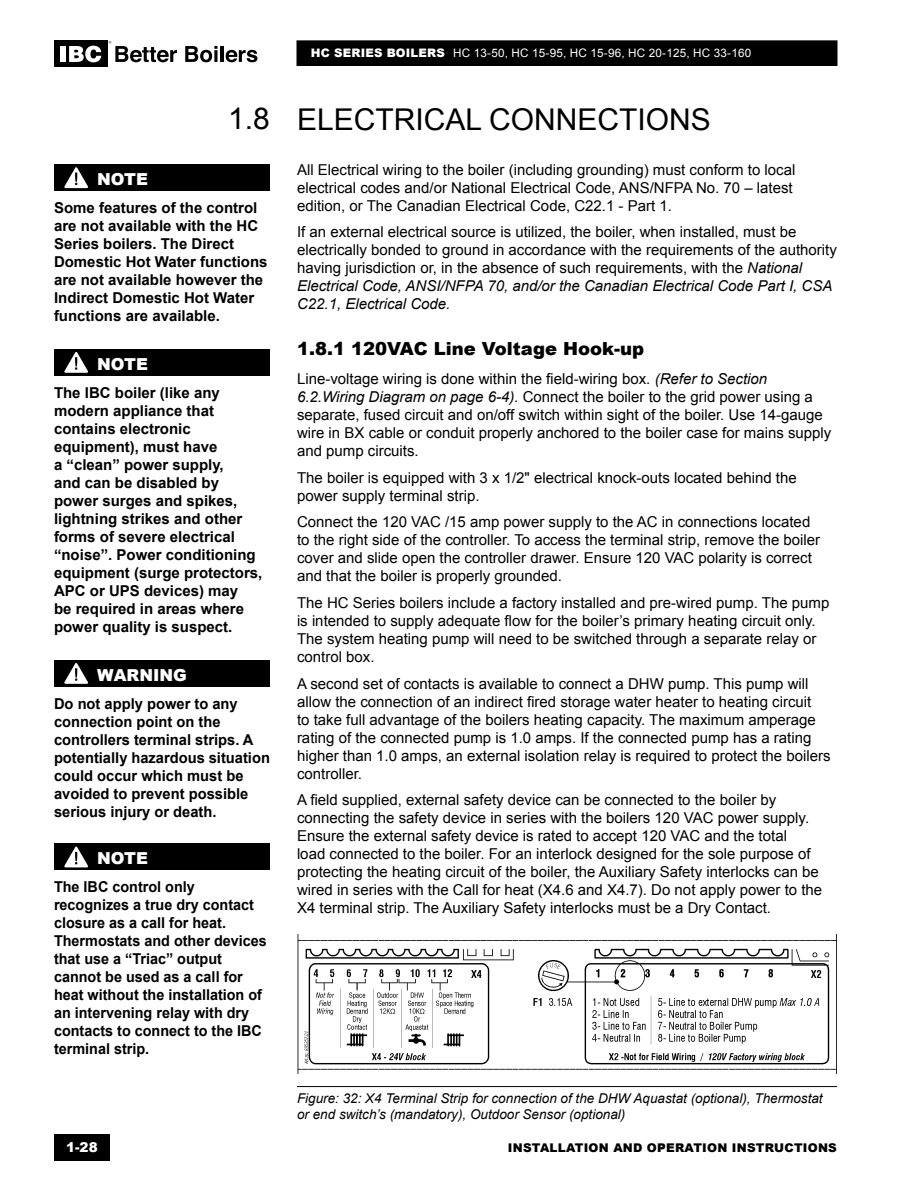
<style>
.page{position:relative;width:918px;height:1188px;background:#fff}
.page>*{position:absolute;margin:0;border:0;box-sizing:border-box;transform-origin:0 0}
.t1{font:30px "Arial";color:#000}
.t2{font:900 18px "Arial";color:#000}
.t3{font:900 16.5px "Arial";color:#fff}
.t4{font:15px/18px "Arial";color:#000}
.t5{font:700 15px/18px "Arial";color:#000}
.t6{font:700 15px/18px "Arial";color:#000;scale:.96 1}
.t7{font:italic 13.5px/16.5px "Arial";color:#000}
.t8{font:900 13.5px "Arial";color:#fff}
.t9{font:900 12px "Arial";letter-spacing:.02em;color:#000}
.t10{font:11.7px "Arial";letter-spacing:.015em;color:#fff}
.s1{font-weight:900}
.s2{font-style:italic}
</style>
<div class="page">
<div style="left:54px;top:1134px;width:56px;height:27px;background:#000"></div>
<div style="left:297px;top:41px;width:540px;height:24px;background:#000"></div>
<div style="left:297px;top:40px;width:540px;height:26px;border:1px solid #000"></div>
<div style="left:54px;top:40px;width:54px;height:28px;background:#000"></div>
<div style="left:61px;top:46px;width:5px;height:16px;background:#fff"></div>
<svg style="left:69px;top:46px;width:32px;height:16px"></svg>
<svg style="left:185px;top:46px;width:32px;height:16px"></svg>
<hr style="left:221px;top:46px;width:3px;height:16px;background:#000">
<svg style="left:226px;top:50px;width:31px;height:12px"></svg>
<svg style="left:109px;top:41px;width:68px;height:21px"></svg>
<div style="left:54px;top:843px;width:216px;height:27px;background:#000"></div>
<svg style="left:64px;top:847px;width:24px;height:20px"></svg>
<div style="left:54px;top:349px;width:216px;height:27px;background:#000"></div>
<svg style="left:64px;top:352px;width:24px;height:21px"></svg>
<div style="left:54px;top:660px;width:216px;height:27px;background:#000"></div>
<svg style="left:64px;top:663px;width:24px;height:21px"></svg>
<hr style="left:297px;top:1086px;width:540px;height:1px;background:#000">
<img style="left:297px;top:935px;width:540px;height:138px">
<div style="left:54px;top:164px;width:216px;height:27px;background:#000"></div>
<svg style="left:64px;top:167px;width:24px;height:21px"></svg>
<h1 class="t1" style="left:228px;top:99px;width:43px">1.8</h1>
<p class="t3" style="left:97px;top:167px;width:52px">NOTE</p>
<p class="t5" style="left:54px;top:199px;width:215px">Some features of the control are not available with the HC<br>Series boilers. The Direct<br>Domestic Hot Water functions are not available however the<br>Indirect Domestic Hot Water functions are available.</p>
<p class="t3" style="left:97px;top:352px;width:52px">NOTE</p>
<p class="t5" style="left:54px;top:384px;width:210px">The IBC boiler (like any modern appliance that contains electronic equipment), must have<br>a “clean” power supply,<br>and can be disabled by power surges and spikes, lightning strikes and other forms of severe electrical “noise”. Power conditioning equipment (surge protectors,<br>APC or UPS devices) may<br>be required in areas where power quality is suspect.</p>
<p class="t3" style="left:97px;top:663px;width:91px">WARNING</p>
<p class="t5" style="left:54px;top:695px;width:218px">Do not apply power to any connection point on the controllers terminal strips. A potentially hazardous situation could occur which must be avoided to prevent possible serious injury or death.</p>
<p class="t3" style="left:97px;top:847px;width:52px">NOTE</p>
<p class="t6" style="left:54px;top:878px;width:223px">The IBC control only recognizes a true dry contact closure as a call for heat.<br>Thermostats and other devices that use a “Triac” output cannot be used as a call for heat without the installation of an intervening relay with dry contacts to connect to the IBC terminal strip.</p>
<p class="t10" style="left:311px;top:46px;width:442px"><span class="s1">HC SERIES BOILERS</span> HC 13-50, HC 15-95, HC 15-96, HC 20-125, HC 33-160</p>
<h1 class="t1" style="left:297px;top:100px;width:415px">ELECTRICAL CONNECTIONS</h1>
<p class="t4" style="left:297px;top:161px;width:500px">All Electrical wiring to the boiler (including grounding) must conform to local electrical codes and/or National Electrical Code, ANS/NFPA No. 70 – latest edition, or The Canadian Electrical Code, C22.1 - Part 1.</p>
<p class="t4" style="left:297px;top:223px;width:541px">If an external electrical source is utilized, the boiler, when installed, must be electrically bonded to ground in accordance with the requirements of the authority having jurisdiction or, in the absence of such requirements, with the <span class="s2">National Electrical Code, ANSI/NFPA 70, and/or the Canadian Electrical Code Part I, CSA C22.1, Electrical Code.</span></p>
<p class="t2" style="left:297px;top:336px;width:349px">1.8.1 120VAC Line Voltage Hook-up</p>
<p class="t4" style="left:297px;top:370px;width:536px">Line-voltage wiring is done within the field-wiring box. <span class="s2">(Refer to Section 6.2.Wiring Diagram on page 6-4).</span> Connect the boiler to the grid power using a separate, fused circuit and on/off switch within sight of the boiler. Use 14-gauge wire in BX cable or conduit properly anchored to the boiler case for mains supply and pump circuits.</p>
<p class="t4" style="left:297px;top:469px;width:501px">The boiler is equipped with 3 x 1/2" electrical knock-outs located behind the power supply terminal strip.</p>
<p class="t4" style="left:297px;top:513px;width:525px">Connect the 120 VAC /15 amp power supply to the AC in connections located to the right side of the controller. To access the terminal strip, remove the boiler cover and slide open the controller drawer. Ensure 120 VAC polarity is correct and that the boiler is properly grounded.</p>
<p class="t4" style="left:297px;top:594px;width:534px">The HC Series boilers include a factory installed and pre-wired pump. The pump is intended to supply adequate flow for the boiler’s primary heating circuit only.<br>The system heating pump will need to be switched through a separate relay or control box.</p>
<p class="t4" style="left:297px;top:675px;width:535px">A second set of contacts is available to connect a DHW pump. This pump will allow the connection of an indirect fired storage water heater to heating circuit<br>to take full advantage of the boilers heating capacity. The maximum amperage rating of the connected pump is 1.0 amps. If the connected pump has a rating higher than 1.0 amps, an external isolation relay is required to protect the boilers controller.</p>
<p class="t4" style="left:297px;top:791px;width:527px">A field supplied, external safety device can be connected to the boiler by connecting the safety device in series with the boilers 120 VAC power supply.<br>Ensure the external safety device is rated to accept 120 VAC and the total<br>load connected to the boiler. For an interlock designed for the sole purpose of protecting the heating circuit of the boiler, the Auxiliary Safety interlocks can be wired in series with the Call for heat (X4.6 and X4.7). Do not apply power to the X4 terminal strip. The Auxiliary Safety interlocks must be a Dry Contact.</p>
<p class="t7" style="left:297px;top:1090px;width:527px">Figure: 32: X4 Terminal Strip for connection of the DHW Aquastat (optional), Thermostat or end switch’s (mandatory), Outdoor Sensor (optional)</p>
<p class="t8" style="left:66px;top:1138px;width:33px">1-28</p>
<p class="t9" style="left:508px;top:1139px;width:331px">INSTALLATION AND OPERATION INSTRUCTIONS</p>
</div>
